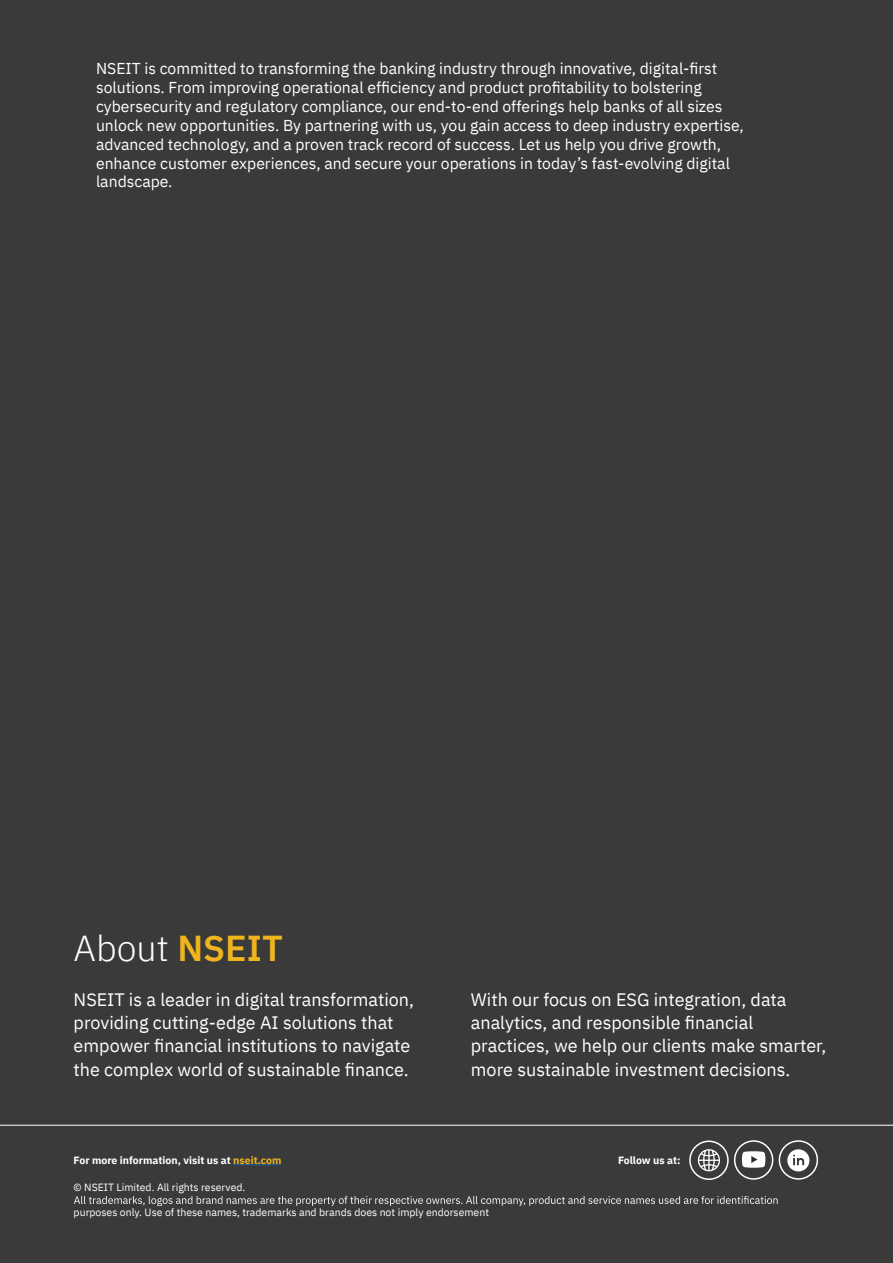
<style>
.page{position:relative;width:893px;height:1263px;background:#393a39}
.page>*{position:absolute;margin:0;border:0;box-sizing:border-box;transform-origin:0 0}
.t1{font:300 36px "IBM Plex Sans";color:#fff}
.t2{font:18px/23.2px "IBM Plex Sans";color:#fff}
.t3{font:15.75px/18.9px "IBM Plex Sans";color:#fff}
.t4{font:10.5px "IBM Plex Sans";color:#fff}
.t5{font:700 10.5px "IBM Plex Sans";color:#fff}
.s1{font-weight:600;color:#efb41e}
.s2{color:#efb41e}
</style>
<div class="page">
<svg style="left:787px;top:1149px;width:22px;height:22px"></svg>
<div style="left:779px;top:1140px;width:39px;height:40px;border:2px solid #fff;border-radius:50%"></div>
<hr style="left:0;top:1125px;width:892px;height:1px;background:#fff">
<div style="left:734px;top:1140px;width:39px;height:40px;border:2px solid #fff;border-radius:50%"></div>
<div style="left:689px;top:1140px;width:40px;height:40px;border:2px solid #fff;border-radius:50%"></div>
<svg style="left:698px;top:1149px;width:22px;height:22px"></svg>
<hr style="left:233px;top:1164px;width:49px;height:1px;background:#175d9e">
<svg style="left:74px;top:1196px;width:704px;height:10px"></svg>
<svg style="left:742px;top:1151px;width:23px;height:17px"></svg>
<p class="t3" style="left:96px;top:58px;width:649px">NSEIT is committed to transforming the banking industry through innovative, digital-first solutions. From improving operational efficiency and product profitability to bolstering cybersecurity and regulatory compliance, our end-to-end offerings help banks of all sizes unlock new opportunities. By partnering with us, you gain access to deep industry expertise, advanced technology, and a proven track record of success. Let us help you drive growth, enhance customer experiences, and secure your operations in today’s fast-evolving digital landscape.</p>
<h1 class="t1" style="left:74px;top:921px;width:211px">About <span class="s1">NSEIT</span></h1>
<p class="t2" style="left:74px;top:986px;width:342px">NSEIT is a leader in digital transformation, providing cutting-edge AI solutions that empower financial institutions to navigate the complex world of sustainable finance.</p>
<p class="t2" style="left:471px;top:986px;width:357px">With our focus on ESG integration, data analytics, and responsible financial practices, we help our clients make smarter, more sustainable investment decisions.</p>
<p class="t5" style="left:74px;top:1152px;width:209px">For more information, visit us at <span class="s2">nseit.com</span></p>
<p class="t4" style="left:74px;top:1179px;width:173px">© NSEIT Limited. All rights reserved.</p>
<p class="t4" style="left:74px;top:1205px;width:417px">purposes only. Use of these names, trademarks and brands does not imply endorsement</p>
<p class="t5" style="left:618px;top:1152px;width:64px">Follow us at:</p>
</div>
